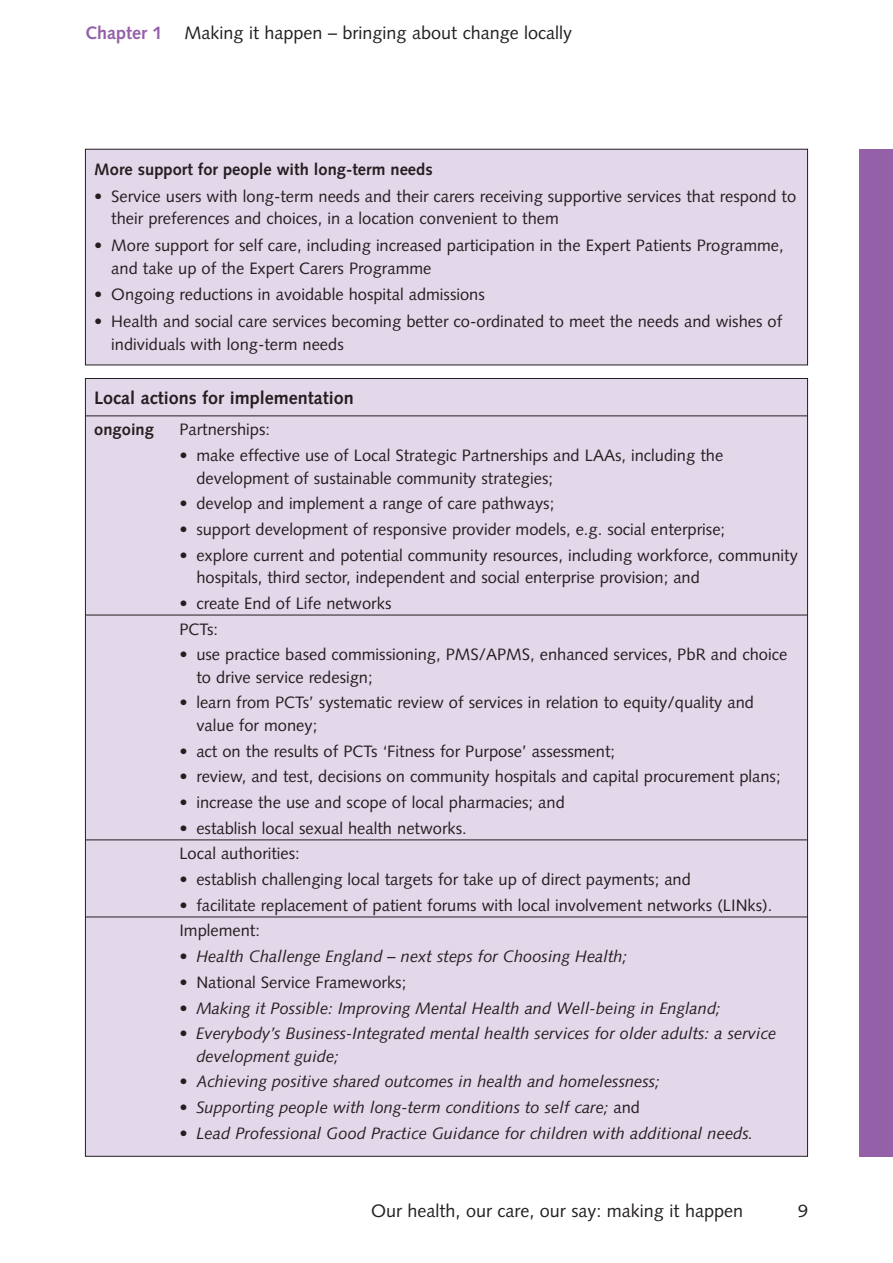
<style>
.page{position:relative;width:893px;height:1263px;background:#fff}
.page>*{position:absolute;margin:0;border:0;box-sizing:border-box;transform-origin:0 0}
.t1{font:18px "Syntax";color:#231f20}
.t2{font:700 18px "Syntax";color:#231f20}
.t3{font:16.5px/22.5px "Syntax";color:#231f20}
.t4{font:italic 16.5px/22.5px "Syntax";color:#231f20}
.t5{font:700 16.5px "Syntax";color:#231f20}
.s1{font-weight:700;color:#9460a8}
.s2{font-style:normal}
</style>
<div class="page">
<div style="left:859px;top:149px;width:34px;height:1008px;background:#9460a8"></div>
<div style="left:85px;top:378px;width:722px;height:778px;background:#e3d7ea"></div>
<hr style="left:86px;top:415px;width:721px;height:1px;background:#231f20">
<hr style="left:86px;top:615px;width:721px;height:1px;background:#231f20">
<hr style="left:86px;top:839px;width:721px;height:1px;background:#231f20">
<hr style="left:86px;top:916px;width:721px;height:1px;background:#231f20">
<div style="left:85px;top:149px;width:722px;height:216px;background:#e3d7ea"></div>
<div style="left:85px;top:149px;width:723px;height:216px;border:1px solid #231f20"></div>
<p class="t1" style="left:85px;top:26px;width:489px"><span class="s1">Chapter 1</span> Making it happen – bringing about change locally</p>
<p class="t5" style="left:94px;top:163px;width:340px">More support for people with long-term needs</p>
<p class="t3" style="left:111px;top:186px;width:686px;text-indent:-17px">• Service users with long-term needs and their carers receiving supportive services that respond to their preferences and choices, in a location convenient to them</p>
<p class="t3" style="left:111px;top:236px;width:674px;text-indent:-17px">• More support for self care, including increased participation in the Expert Patients Programme, and take up of the Expert Carers Programme</p>
<p class="t3" style="left:94px;top:285px;width:392px">• Ongoing reductions in avoidable hospital admissions</p>
<p class="t3" style="left:111px;top:312px;width:672px;text-indent:-17px">• Health and social care services becoming better co-ordinated to meet the needs and wishes of individuals with long-term needs</p>
<p class="t2" style="left:94px;top:391px;width:261px">Local actions for implementation</p>
<p class="t5" style="left:94px;top:423px;width:61px">ongoing</p>
<p class="t3" style="left:179px;top:420px;width:92px">Partnerships:</p>
<p class="t3" style="left:196px;top:446px;width:528px;text-indent:-17px">• make effective use of Local Strategic Partnerships and LAAs, including the development of sustainable community strategies;</p>
<p class="t3" style="left:179px;top:494px;width:376px">• develop and implement a range of care pathways;</p>
<p class="t3" style="left:179px;top:519px;width:547px">• support development of responsive provider models, e.g. social enterprise;</p>
<p class="t3" style="left:196px;top:545px;width:603px;text-indent:-17px">• explore current and potential community resources, including workforce, community hospitals, third sector, independent and social enterprise provision; and</p>
<p class="t3" style="left:179px;top:592px;width:214px;line-height:25.7px">• create End of Life networks<br>PCTs:</p>
<p class="t3" style="left:196px;top:645px;width:592px;text-indent:-17px">• use practice based commissioning, PMS/APMS, enhanced services, PbR and choice to drive service redesign;</p>
<p class="t3" style="left:196px;top:693px;width:559px;text-indent:-17px">• learn from PCTs’ systematic review of services in relation to equity/quality and value for money;</p>
<p class="t3" style="left:179px;top:741px;width:437px">• act on the results of PCTs ‘Fitness for Purpose’ assessment;</p>
<p class="t3" style="left:179px;top:767px;width:603px">• review, and test, decisions on community hospitals and capital procurement plans;</p>
<p class="t3" style="left:179px;top:792px;width:387px">• increase the use and scope of local pharmacies; and</p>
<p class="t3" style="left:179px;top:817px;width:289px;line-height:25.7px">• establish local sexual health networks.<br>Local authorities:</p>
<p class="t3" style="left:179px;top:869px;width:513px">• establish challenging local targets for take up of direct payments; and</p>
<p class="t3" style="left:179px;top:894px;width:594px;line-height:25.7px">• facilitate replacement of patient forums with local involvement networks (LINks).<br>Implement:</p>
<p class="t4" style="left:179px;top:947px;width:450px"><span class="s2">•</span> Health Challenge England – next steps for Choosing Health;</p>
<p class="t3" style="left:179px;top:972px;width:228px">• National Service Frameworks;</p>
<p class="t4" style="left:179px;top:998px;width:543px"><span class="s2">•</span> Making it Possible: Improving Mental Health and Well-being in England;</p>
<p class="t4" style="left:196px;top:1024px;width:581px;text-indent:-17px"><span class="s2">•</span> Everybody’s Business-Integrated mental health services for older adults: a service development guide;</p>
<p class="t4" style="left:179px;top:1072px;width:482px"><span class="s2">•</span> Achieving positive shared outcomes in health and homelessness;</p>
<p class="t4" style="left:179px;top:1098px;width:462px"><span class="s2">•</span> Supporting people with long-term conditions to self care; <span class="s2">and</span></p>
<p class="t4" style="left:179px;top:1123px;width:576px"><span class="s2">•</span> Lead Professional Good Practice Guidance for children with additional needs.</p>
<p class="t1" style="left:371px;top:1203px;width:373px">Our health, our care, our say: making it happen</p>
<p class="t1" style="left:798px;top:1203px;width:12px">9</p>
</div>
